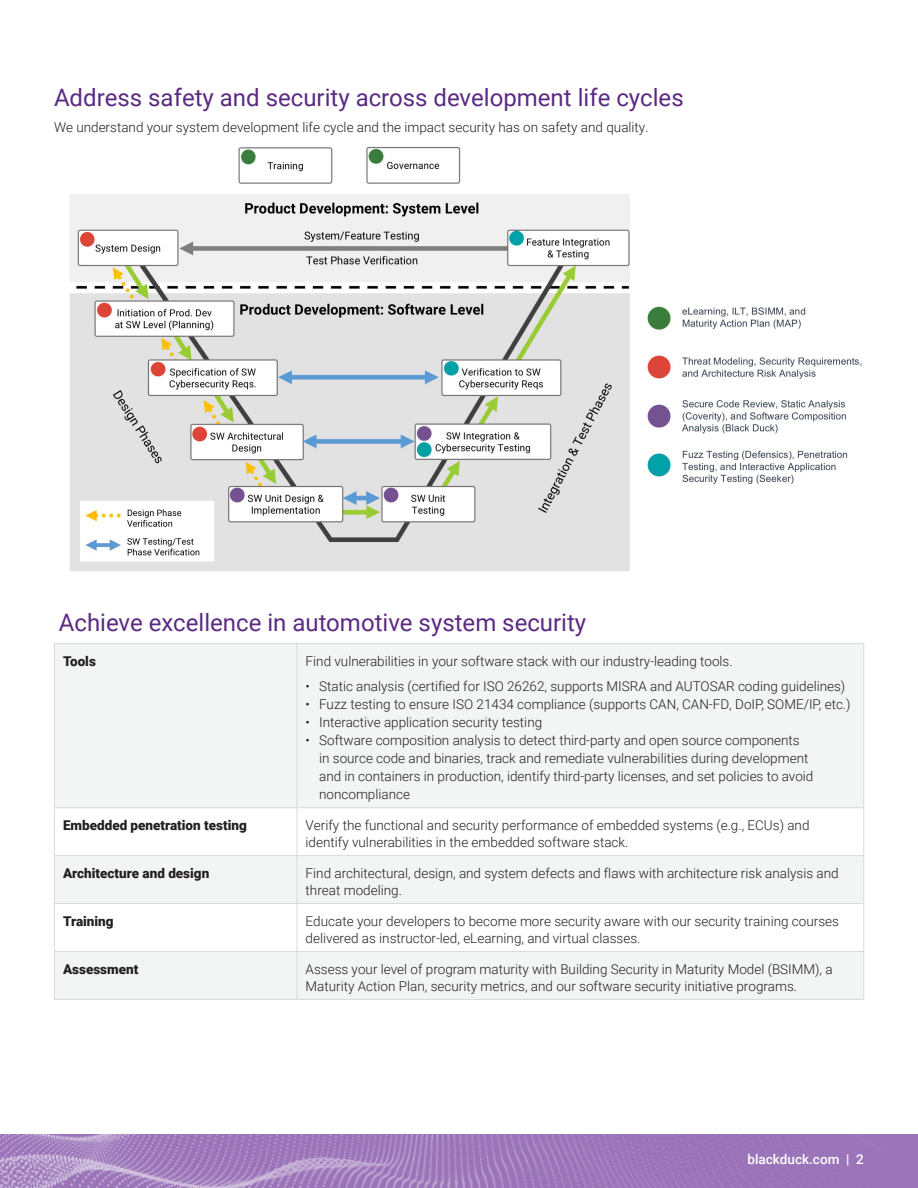
<style>
.page{position:relative;width:918px;height:1188px;background:#fff}
.page>*{position:absolute;margin:0;border:0;box-sizing:border-box;transform-origin:0 0}
.HEADING_1{font:24px "Roboto";color:#5a2a82}
.TABLE_ROW_BODY{font:300 13.5px/16.5px "Roboto";color:#231f20}
.BODY_COPY{font:300 13.5px "Roboto";color:#231f20}
.TABLE_ROW_LEFT_CELL{font:900 13.5px "Roboto";color:#231f20}
.t1{font:500 13.5px "Roboto";color:#fff}
</style>
<div class="page">
<img style="left:0;top:1134px;width:918px;height:54px">
<div style="left:55px;top:644px;width:808px;height:355px;background:#f3f4f4"></div>
<svg style="left:55px;top:808px;width:808px;height:143px"></svg>
<hr style="left:54px;top:644px;width:1px;height:163px;background:#d8d9d9">
<hr style="left:54px;top:643px;width:243px;height:1px;background:#d8d9d9">
<hr style="left:297px;top:643px;width:567px;height:1px;background:#d8d9d9">
<hr style="left:297px;top:644px;width:1px;height:163px;background:#d8d9d9">
<hr style="left:863px;top:644px;width:1px;height:163px;background:#d8d9d9">
<hr style="left:54px;top:808px;width:1px;height:47px;background:#d8d9d9">
<hr style="left:54px;top:807px;width:243px;height:1px;background:#d8d9d9">
<hr style="left:297px;top:808px;width:1px;height:47px;background:#d8d9d9">
<hr style="left:297px;top:807px;width:567px;height:1px;background:#d8d9d9">
<hr style="left:863px;top:808px;width:1px;height:47px;background:#d8d9d9">
<hr style="left:54px;top:856px;width:1px;height:47px;background:#d8d9d9">
<hr style="left:54px;top:855px;width:243px;height:1px;background:#d8d9d9">
<hr style="left:297px;top:856px;width:1px;height:47px;background:#d8d9d9">
<hr style="left:297px;top:855px;width:567px;height:1px;background:#d8d9d9">
<hr style="left:863px;top:856px;width:1px;height:47px;background:#d8d9d9">
<hr style="left:54px;top:904px;width:1px;height:47px;background:#d8d9d9">
<hr style="left:54px;top:903px;width:243px;height:1px;background:#d8d9d9">
<hr style="left:297px;top:904px;width:1px;height:47px;background:#d8d9d9">
<hr style="left:297px;top:903px;width:567px;height:1px;background:#d8d9d9">
<hr style="left:863px;top:904px;width:1px;height:47px;background:#d8d9d9">
<hr style="left:54px;top:952px;width:1px;height:47px;background:#d8d9d9">
<hr style="left:54px;top:951px;width:243px;height:1px;background:#d8d9d9">
<hr style="left:54px;top:999px;width:243px;height:1px;background:#d8d9d9">
<hr style="left:297px;top:952px;width:1px;height:47px;background:#d8d9d9">
<hr style="left:297px;top:951px;width:567px;height:1px;background:#d8d9d9">
<hr style="left:863px;top:952px;width:1px;height:47px;background:#d8d9d9">
<hr style="left:297px;top:999px;width:567px;height:1px;background:#d8d9d9">
<img style="left:69px;top:147px;width:793px;height:424px">
<p class="HEADING_1" style="left:54px;top:81px;width:631px">Address safety and security across development life cycles</p>
<p class="BODY_COPY" style="left:54px;top:117px;width:596px">We understand your system development life cycle and the impact security has on safety and quality.</p>
<p class="HEADING_1" style="left:59px;top:606px;width:529px">Achieve excellence in automotive system security</p>
<p class="TABLE_ROW_LEFT_CELL" style="left:63px;top:652px;width:34px">Tools</p>
<p class="BODY_COPY" style="left:306px;top:652px;width:429px">Find vulnerabilities in your software stack with our industry-leading tools.</p>
<p class="TABLE_ROW_BODY" style="left:306px;top:678px;width:541px">• Static analysis (certified for ISO 26262, supports MISRA and AUTOSAR coding guidelines)</p>
<p class="TABLE_ROW_BODY" style="left:306px;top:696px;width:546px">• Fuzz testing to ensure ISO 21434 compliance (supports CAN, CAN-FD, DoIP, SOME/IP, etc.)</p>
<p class="TABLE_ROW_BODY" style="left:306px;top:714px;width:238px">• Interactive application security testing</p>
<p class="TABLE_ROW_BODY" style="left:319px;top:731px;width:496px;line-height:18px;text-indent:-14px">• Software composition analysis to detect third-party and open source components in source code and binaries, track and remediate vulnerabilities during development and in containers in production, identify third-party licenses, and set policies to avoid noncompliance</p>
<p class="TABLE_ROW_LEFT_CELL" style="left:63px;top:816px;width:185px">Embedded penetration testing</p>
<p class="TABLE_ROW_BODY" style="left:306px;top:817px;width:505px">Verify the functional and security performance of embedded systems (e.g., ECUs) and identify vulnerabilities in the embedded software stack.</p>
<p class="TABLE_ROW_LEFT_CELL" style="left:63px;top:864px;width:148px">Architecture and design</p>
<p class="TABLE_ROW_BODY" style="left:306px;top:865px;width:535px">Find architectural, design, and system defects and flaws with architecture risk analysis and threat modeling.</p>
<p class="TABLE_ROW_LEFT_CELL" style="left:63px;top:912px;width:52px">Training</p>
<p class="TABLE_ROW_BODY" style="left:306px;top:913px;width:535px">Educate your developers to become more security aware with our security training courses delivered as instructor-led, eLearning, and virtual classes.</p>
<p class="TABLE_ROW_LEFT_CELL" style="left:63px;top:960px;width:77px">Assessment</p>
<p class="TABLE_ROW_BODY" style="left:306px;top:961px;width:529px">Assess your level of program maturity with Building Security in Maturity Model (BSIMM), a<br>Maturity Action Plan, security metrics, and our software security initiative programs.</p>
<p class="t1" style="left:748px;top:1149px;width:118px">blackduck.com | 2</p>
</div>
